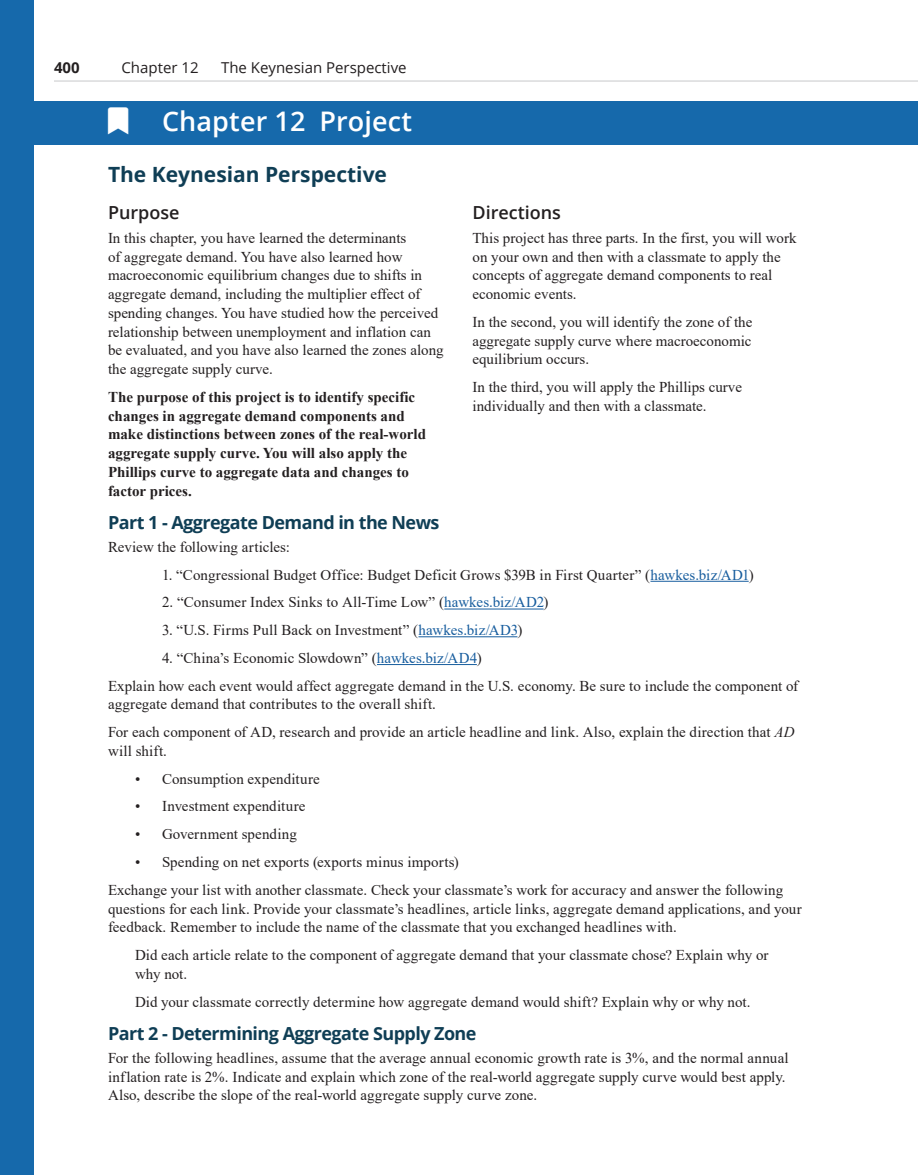
<style>
.page{position:relative;width:918px;height:1175px;background:#fff}
.page>*{position:absolute;margin:0;border:0;box-sizing:border-box;transform-origin:0 0}
.t1{font:600 27px "Open Sans";letter-spacing:.005em;color:#fff}
.h2_-_Subhead{font:700 21px "Open Sans";color:#0f3e55}
.h3_-_Box_Header{font:700 18px "Open Sans";letter-spacing:-.03em;color:#0f3e55}
.h3_-_Heading_Level_3{font:600 18px "Open Sans";color:#231f20}
.p_-_Body_Text{font:15px/18.8px "Times New Roman";letter-spacing:.005em;color:#231f20}
.p_-_Body_Text__Multi{font:15px/18.8px "Times New Roman";color:#231f20}
.p_-_Body_Text_List_I{font:15px "Times New Roman";letter-spacing:.005em;color:#231f20}
.p_-_Body_Text__Multi-2{font:700 15px/18.8px "Times New Roman";color:#231f20}
.t2{font:15px "Open Sans";color:#231f20}
.t3{font:700 15px "Open Sans";color:#231f20}
.s1{color:#175d9e}
.s2{font-style:italic}
</style>
<div class="page">
<div style="left:0;top:0;width:34px;height:1174px;background:#1669ab"></div>
<div style="left:0;top:101px;width:918px;height:44px;background:#1669ab"></div>
<hr style="left:650px;top:581px;width:99px;height:1px;background:#175d9e">
<hr style="left:444px;top:608px;width:100px;height:1px;background:#175d9e">
<hr style="left:418px;top:636px;width:99px;height:1px;background:#175d9e">
<hr style="left:377px;top:664px;width:100px;height:1px;background:#175d9e">
<hr style="left:54px;top:81px;width:864px;height:1px;background:#c7c8ca">
<p class="t3" style="left:54px;top:57px;width:27px">400</p>
<p class="t2" style="left:122px;top:58px;width:79px">Chapter 12</p>
<p class="t2" style="left:221px;top:58px;width:187px">The Keynesian Perspective</p>
<p class="t1" style="left:162px;top:103px;width:251px">Chapter 12 Project</p>
<h2 class="h2_-_Subhead" style="left:108px;top:159px;width:281px">The Keynesian Perspective</h2>
<h3 class="h3_-_Heading_Level_3" style="left:108px;top:201px;width:73px">Purpose</h3>
<p class="p_-_Body_Text__Multi" style="left:108px;top:228px;width:337px">In this chapter, you have learned the determinants<br>of aggregate demand. You have also learned how macroeconomic equilibrium changes due to shifts in aggregate demand, including the multiplier effect of spending changes. You have studied how the perceived relationship between unemployment and inflation can be evaluated, and you have also learned the zones along the aggregate supply curve.</p>
<p class="p_-_Body_Text__Multi-2" style="left:108px;top:387px;width:320px">The purpose of this project is to identify specific changes in aggregate demand components and make distinctions between zones of the real-world aggregate supply curve. You will also apply the Phillips curve to aggregate data and changes to factor prices.</p>
<h3 class="h3_-_Heading_Level_3" style="left:472px;top:201px;width:90px">Directions</h3>
<p class="p_-_Body_Text__Multi" style="left:472px;top:228px;width:326px">This project has three parts. In the first, you will work on your own and then with a classmate to apply the concepts of aggregate demand components to real economic events.</p>
<p class="p_-_Body_Text__Multi" style="left:472px;top:312px;width:281px;text-align:justify">In the second, you will identify the zone of the aggregate supply curve where macroeconomic equilibrium occurs.</p>
<p class="p_-_Body_Text__Multi" style="left:472px;top:377px;width:271px">In the third, you will apply the Phillips curve individually and then with a classmate.</p>
<p class="h3_-_Box_Header" style="left:108px;top:509px;width:333px">Part 1 - Aggregate Demand in the News</p>
<p class="p_-_Body_Text" style="left:108px;top:537px;width:183px">Review the following articles:</p>
<p class="p_-_Body_Text_List_I" style="left:162px;top:564px;width:593px">1. “Congressional Budget Office: Budget Deficit Grows $39B in First Quarter” (<span class="s1">hawkes.biz/AD1</span>)</p>
<p class="p_-_Body_Text_List_I" style="left:162px;top:592px;width:388px">2. “Consumer Index Sinks to All-Time Low” (<span class="s1">hawkes.biz/AD2</span>)</p>
<p class="p_-_Body_Text_List_I" style="left:162px;top:619px;width:362px">3. “U.S. Firms Pull Back on Investment” (<span class="s1">hawkes.biz/AD3</span>)</p>
<p class="p_-_Body_Text_List_I" style="left:162px;top:647px;width:321px">4. “China’s Economic Slowdown” (<span class="s1">hawkes.biz/AD4</span>)</p>
<p class="p_-_Body_Text" style="left:108px;top:676px;width:692px">Explain how each event would affect aggregate demand in the U.S. economy. Be sure to include the component of aggregate demand that contributes to the overall shift.</p>
<p class="p_-_Body_Text" style="left:108px;top:722px;width:688px">For each component of AD, research and provide an article headline and link. Also, explain the direction that <span class="s2">AD </span>will shift.</p>
<p class="p_-_Body_Text__Multi" style="left:135px;top:769px;width:186px">• Consumption expenditure</p>
<p class="p_-_Body_Text__Multi" style="left:135px;top:796px;width:172px">• Investment expenditure</p>
<p class="p_-_Body_Text__Multi" style="left:135px;top:824px;width:163px">• Government spending</p>
<p class="p_-_Body_Text__Multi" style="left:135px;top:852px;width:325px">• Spending on net exports (exports minus imports)</p>
<p class="p_-_Body_Text" style="left:108px;top:880px;width:695px">Exchange your list with another classmate. Check your classmate’s work for accuracy and answer the following questions for each link. Provide your classmate’s headlines, article links, aggregate demand applications, and your feedback. Remember to include the name of the classmate that you exchanged headlines with.</p>
<p class="p_-_Body_Text" style="left:135px;top:945px;width:635px">Did each article relate to the component of aggregate demand that your classmate chose? Explain why or why not.</p>
<p class="p_-_Body_Text" style="left:135px;top:991px;width:617px">Did your classmate correctly determine how aggregate demand would shift? Explain why or why not.</p>
<p class="h3_-_Box_Header" style="left:108px;top:1020px;width:370px">Part 2 - Determining Aggregate Supply Zone</p>
<p class="p_-_Body_Text" style="left:108px;top:1048px;width:682px">For the following headlines, assume that the average annual economic growth rate is 3%, and the normal annual inflation rate is 2%. Indicate and explain which zone of the real-world aggregate supply curve would best apply.<br>Also, describe the slope of the real-world aggregate supply curve zone.</p>
</div>
